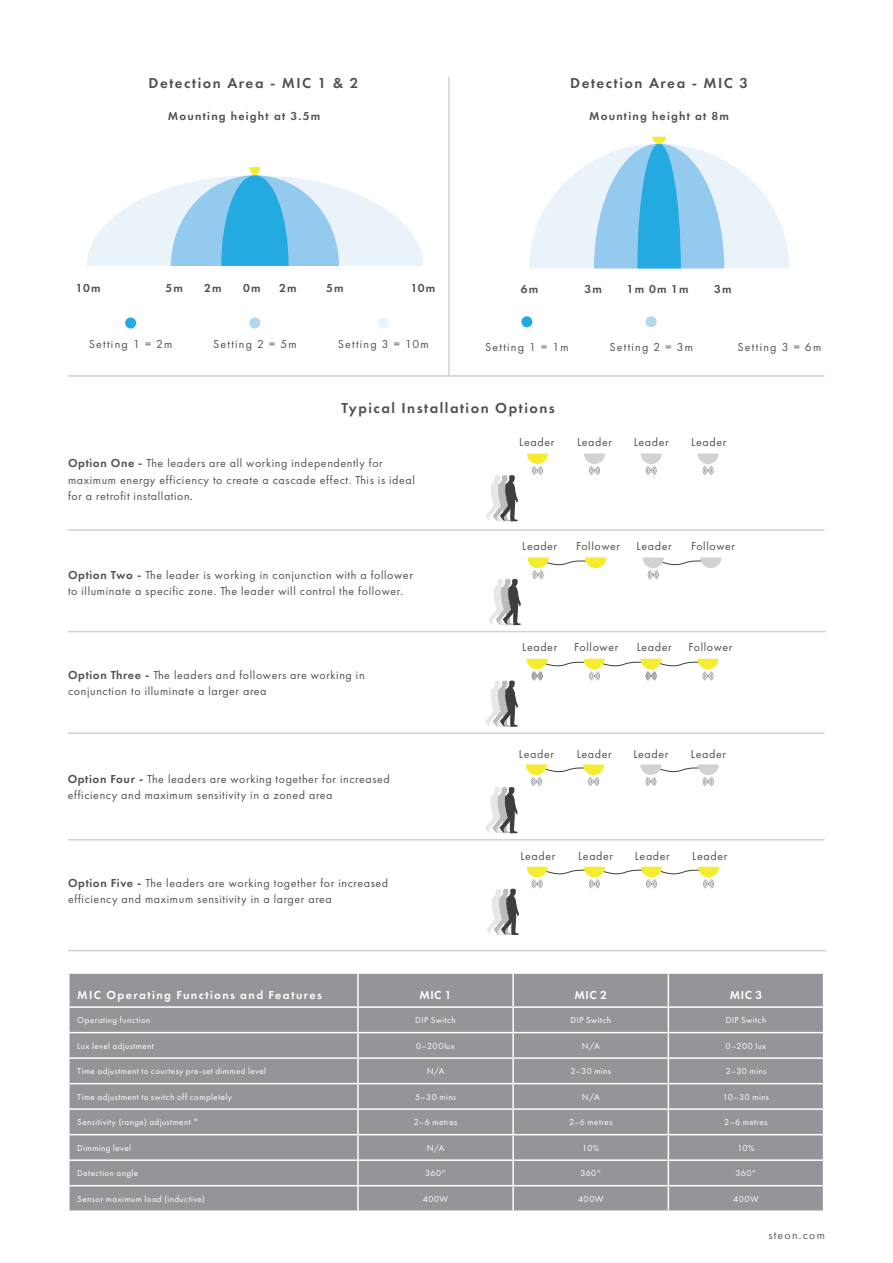
<style>
.page{position:relative;width:893px;height:1263px;background:#fff}
.page>*{position:absolute;margin:0;border:0;box-sizing:border-box;transform-origin:0 0}
.t1{font:600 15px "Futura PT";letter-spacing:.1em;color:#4f5252}
.t2{font:12px/16.5px "Futura PT";letter-spacing:.05em;color:#4f5252}
.t3{font:12px "Futura PT";letter-spacing:.1em;color:#4f5252}
.t4{font:600 12px "Futura PT";letter-spacing:.1em;color:#4f5252}
._7_table_title{font:600 12px "Futura PT";letter-spacing:.12em;color:#fff}
._8_table_head{font:600 12px "Futura PT";letter-spacing:.045em;color:#fff}
.t5{font:12px "Futura PT";letter-spacing:.1em;color:#5d6161}
._9_table_text{font:9px "Futura PT";letter-spacing:.05em;color:#fff}
.s1{font-weight:600}
.s2{color:#231f20}
</style>
<div class="page">
<div style="left:125px;top:317px;width:11px;height:11px;background:#24aae1;border-radius:50%"></div>
<div style="left:249px;top:317px;width:11px;height:11px;background:#b1d7f1;border-radius:50%"></div>
<div style="left:378px;top:317px;width:11px;height:11px;background:#eaf3fa;border-radius:50%"></div>
<svg style="left:87px;top:167px;width:336px;height:99px"></svg>
<hr style="left:68px;top:375px;width:757px;height:2px;background:#d1d2d4">
<svg style="left:529px;top:137px;width:260px;height:131px"></svg>
<hr style="left:68px;top:529px;width:757px;height:2px;background:#d1d2d4">
<svg style="left:485px;top:680px;width:33px;height:47px"></svg>
<svg style="left:526px;top:659px;width:192px;height:21px"></svg>
<svg style="left:488px;top:557px;width:233px;height:68px"></svg>
<svg style="left:527px;top:453px;width:21px;height:22px"></svg>
<svg style="left:584px;top:453px;width:21px;height:22px"></svg>
<svg style="left:641px;top:453px;width:21px;height:22px"></svg>
<svg style="left:698px;top:453px;width:21px;height:22px"></svg>
<svg style="left:486px;top:475px;width:32px;height:46px"></svg>
<svg style="left:526px;top:764px;width:193px;height:22px"></svg>
<svg style="left:485px;top:787px;width:33px;height:46px"></svg>
<svg style="left:527px;top:867px;width:192px;height:21px"></svg>
<svg style="left:487px;top:889px;width:32px;height:46px"></svg>
<hr style="left:448px;top:77px;width:2px;height:299px;background:#d1d2d4">
<div style="left:521px;top:316px;width:11px;height:11px;background:#24aae1;border-radius:50%"></div>
<div style="left:646px;top:316px;width:11px;height:11px;background:#b1d7f1;border-radius:50%"></div>
<hr style="left:68px;top:631px;width:758px;height:1px;background:#d1d2d4">
<hr style="left:68px;top:732px;width:757px;height:2px;background:#d1d2d4">
<hr style="left:68px;top:839px;width:757px;height:1px;background:#d1d2d4">
<hr style="left:68px;top:950px;width:758px;height:1px;background:#d1d2d4">
<svg style="left:69px;top:974px;width:755px;height:236px;background:#999b9d"></svg>
<hr style="left:68px;top:974px;width:2px;height:32px;background:#fff">
<hr style="left:357px;top:974px;width:2px;height:32px;background:#fff">
<hr style="left:512px;top:974px;width:2px;height:32px;background:#fff">
<hr style="left:668px;top:974px;width:1px;height:32px;background:#fff">
<hr style="left:823px;top:974px;width:1px;height:32px;background:#fff">
<p class="t1" style="left:149px;top:74px;width:211px">Detection Area - MIC 1 &amp; 2</p>
<p class="t4" style="left:168px;top:108px;width:154px">Mounting height at 3.5m</p>
<p class="t1" style="left:570px;top:74px;width:179px">Detection Area - MIC 3</p>
<p class="t4" style="left:589px;top:108px;width:142px">Mounting height at 8m</p>
<p class="t4" style="left:76px;top:280px;width:26px">10m</p>
<p class="t4" style="left:165px;top:280px;width:19px">5m</p>
<p class="t4" style="left:204px;top:280px;width:19px">2m</p>
<p class="t4" style="left:243px;top:280px;width:19px">0m</p>
<p class="t4" style="left:279px;top:280px;width:19px">2m</p>
<p class="t4" style="left:326px;top:280px;width:19px">5m</p>
<p class="t4" style="left:411px;top:280px;width:26px">10m</p>
<p class="t3" style="left:89px;top:336px;width:85px">Setting 1 = 2m</p>
<p class="t3" style="left:213px;top:336px;width:85px">Setting 2 = 5m</p>
<p class="t3" style="left:338px;top:336px;width:92px">Setting 3 = 10m</p>
<p class="t4" style="left:521px;top:281px;width:19px">6m</p>
<p class="t4" style="left:584px;top:281px;width:19px">3m</p>
<p class="t4" style="left:627px;top:281px;width:63px">1m 0m 1m</p>
<p class="t4" style="left:714px;top:281px;width:19px">3m</p>
<p class="t3" style="left:485px;top:339px;width:85px">Setting 1 = 1m</p>
<p class="t3" style="left:609px;top:339px;width:85px">Setting 2 = 3m</p>
<p class="t3" style="left:738px;top:339px;width:85px">Setting 3 = 6m</p>
<p class="t1" style="left:341px;top:398px;width:215px">Typical Installation Options</p>
<p class="t2" style="left:68px;top:455px;width:348px"><span class="s1">Option One -</span> The leaders are all working independently for maximum energy efficiency to create a cascade effect. This is ideal for a retrofit installation<span class="s2">.</span></p>
<p class="t2" style="left:68px;top:567px;width:346px"><span class="s1">Option Two -</span> The leader is working in conjunction with a follower to illuminate a specific zone. The leader will control the follower.</p>
<p class="t2" style="left:68px;top:666px;width:298px"><span class="s1">Option Three -</span> The leaders and followers are working in conjunction to illuminate a larger area</p>
<p class="t2" style="left:68px;top:770px;width:324px"><span class="s1">Option Four -</span> The leaders are working together for increased efficiency and maximum sensitivity in a zoned area</p>
<p class="t2" style="left:68px;top:874px;width:322px"><span class="s1">Option Five -</span> The leaders are working together for increased efficiency and maximum sensitivity in a larger area</p>
<p class="t2" style="left:519px;top:434px;width:37px">Leader</p>
<p class="t2" style="left:577px;top:434px;width:37px">Leader</p>
<p class="t2" style="left:634px;top:434px;width:37px">Leader</p>
<p class="t2" style="left:691px;top:434px;width:37px">Leader</p>
<p class="t2" style="left:522px;top:537px;width:37px">Leader</p>
<p class="t2" style="left:576px;top:537px;width:45px">Follower</p>
<p class="t2" style="left:637px;top:537px;width:37px">Leader</p>
<p class="t2" style="left:691px;top:537px;width:45px">Follower</p>
<p class="t2" style="left:522px;top:639px;width:37px">Leader</p>
<p class="t2" style="left:574px;top:639px;width:45px">Follower</p>
<p class="t2" style="left:637px;top:639px;width:37px">Leader</p>
<p class="t2" style="left:688px;top:639px;width:45px">Follower</p>
<p class="t2" style="left:519px;top:745px;width:37px">Leader</p>
<p class="t2" style="left:577px;top:745px;width:37px">Leader</p>
<p class="t2" style="left:633px;top:745px;width:37px">Leader</p>
<p class="t2" style="left:691px;top:745px;width:37px">Leader</p>
<p class="t2" style="left:520px;top:847px;width:37px">Leader</p>
<p class="t2" style="left:578px;top:847px;width:37px">Leader</p>
<p class="t2" style="left:635px;top:847px;width:37px">Leader</p>
<p class="t2" style="left:692px;top:847px;width:37px">Leader</p>
<p class="_7_table_title" style="left:77px;top:987px;width:246px">MIC Operating Functions and Features</p>
<p class="_8_table_head" style="left:419px;top:987px;width:34px">MIC 1</p>
<p class="_8_table_head" style="left:575px;top:987px;width:34px">MIC 2</p>
<p class="_8_table_head" style="left:730px;top:987px;width:34px">MIC 3</p>
<p class="_9_table_text" style="left:77px;top:1015px;width:75px">Operating function</p>
<p class="_9_table_text" style="left:415px;top:1015px;width:42px">DIP Switch</p>
<p class="_9_table_text" style="left:570px;top:1015px;width:42px">DIP Switch</p>
<p class="_9_table_text" style="left:726px;top:1015px;width:42px">DIP Switch</p>
<p class="_9_table_text" style="left:77px;top:1040px;width:78px">Lux level adjustment</p>
<p class="_9_table_text" style="left:416px;top:1040px;width:40px">0–200lux</p>
<p class="_9_table_text" style="left:582px;top:1040px;width:19px">N/A</p>
<p class="_9_table_text" style="left:726px;top:1040px;width:42px">0–200 lux</p>
<p class="_9_table_text" style="left:77px;top:1066px;width:190px">Time adjustment to courtesy pre-set dimmed level</p>
<p class="_9_table_text" style="left:427px;top:1066px;width:19px">N/A</p>
<p class="_9_table_text" style="left:570px;top:1066px;width:42px">2–30 mins</p>
<p class="_9_table_text" style="left:726px;top:1066px;width:42px">2–30 mins</p>
<p class="_9_table_text" style="left:77px;top:1091px;width:156px">Time adjustment to switch off completely</p>
<p class="_9_table_text" style="left:415px;top:1091px;width:43px">5–30 mins</p>
<p class="_9_table_text" style="left:582px;top:1091px;width:19px">N/A</p>
<p class="_9_table_text" style="left:723px;top:1091px;width:48px">10–30 mins</p>
<p class="_9_table_text" style="left:77px;top:1117px;width:123px">Sensitivity (range) adjustment *</p>
<p class="_9_table_text" style="left:414px;top:1117px;width:45px">2–6 metres</p>
<p class="_9_table_text" style="left:569px;top:1117px;width:45px">2–6 metres</p>
<p class="_9_table_text" style="left:724px;top:1117px;width:45px">2–6 metres</p>
<p class="_9_table_text" style="left:77px;top:1142px;width:55px">Dimming level</p>
<p class="_9_table_text" style="left:427px;top:1142px;width:19px">N/A</p>
<p class="_9_table_text" style="left:582px;top:1142px;width:19px">10%</p>
<p class="_9_table_text" style="left:737px;top:1142px;width:19px">10%</p>
<p class="_9_table_text" style="left:77px;top:1168px;width:62px">Detection angle</p>
<p class="_9_table_text" style="left:425px;top:1168px;width:22px">360°</p>
<p class="_9_table_text" style="left:580px;top:1168px;width:22px">360°</p>
<p class="_9_table_text" style="left:736px;top:1168px;width:22px">360°</p>
<p class="_9_table_text" style="left:77px;top:1193px;width:129px">Sensor maximum load (inductive)</p>
<p class="_9_table_text" style="left:423px;top:1193px;width:27px">400W</p>
<p class="_9_table_text" style="left:578px;top:1193px;width:27px">400W</p>
<p class="_9_table_text" style="left:733px;top:1193px;width:27px">400W</p>
<p class="t5" style="left:768px;top:1228px;width:58px">steon.com</p>
</div>
